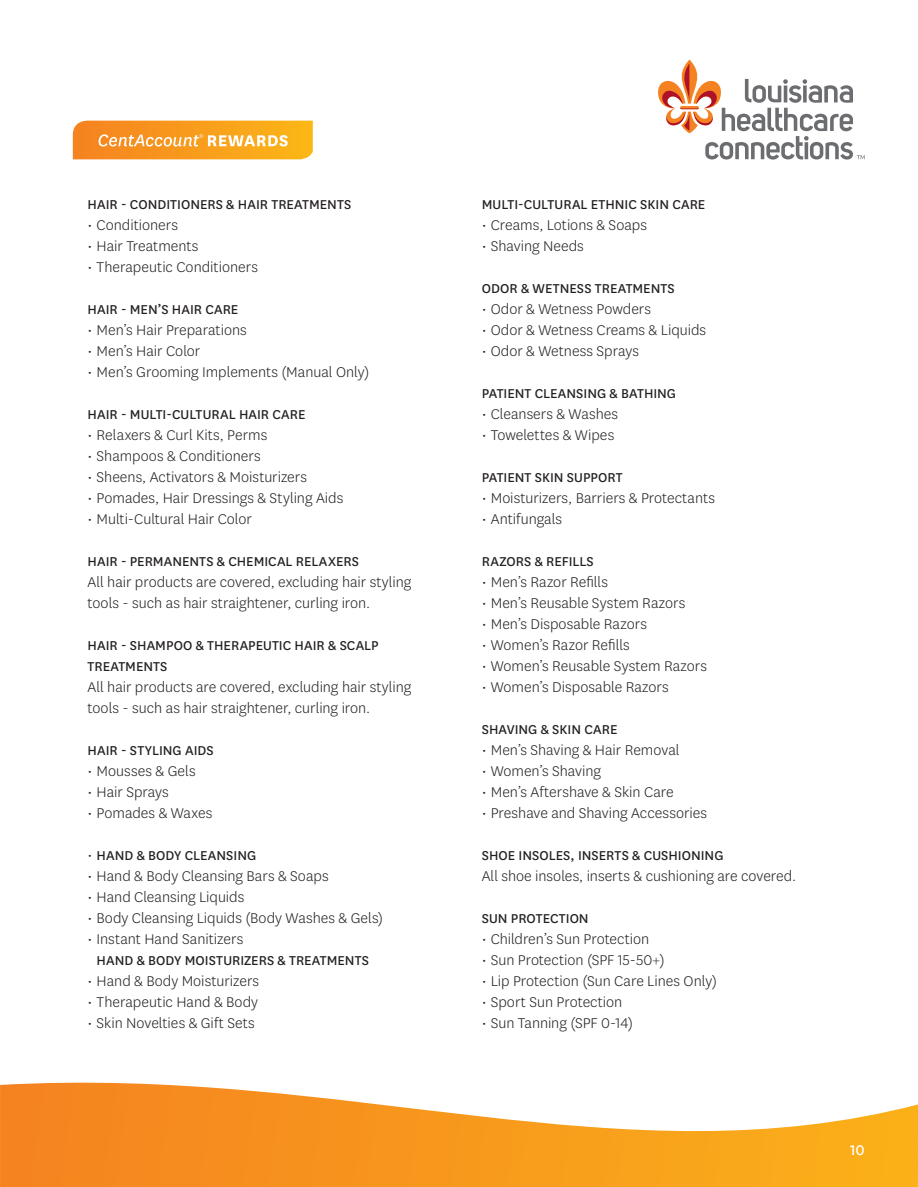
<style>
.page{position:relative;width:918px;height:1187px;background:#fff}
.page>*{position:absolute;margin:0;border:0;box-sizing:border-box;transform-origin:0 0}
.bulleted_list{font:300 16.5px/21px "Centene Sans";color:#231f20}
.t1{font:16.5px "National";color:#fff}
.bulleted_list-2{font:15px/21px "National";letter-spacing:.005em;color:#231f20}
.s1{font-family:"Centene Sans";font-weight:300;font-size:16.5px}
</style>
<div class="page">
<svg style="left:0;top:1082px;width:917px;height:105px"></svg>
<svg style="left:658px;top:60px;width:206px;height:100px"></svg>
<svg style="left:73px;top:121px;width:240px;height:38px;background:#f8a533"></svg>
<p class="bulleted_list-2" style="left:88px;top:193px;width:265px">HAIR - CONDITIONERS &amp; HAIR TREATMENTS</p>
<p class="bulleted_list" style="left:88px;top:214px;width:92px">• Conditioners</p>
<p class="bulleted_list" style="left:88px;top:235px;width:112px">• Hair Treatments</p>
<p class="bulleted_list" style="left:88px;top:256px;width:172px">• Therapeutic Conditioners</p>
<p class="bulleted_list-2" style="left:88px;top:298px;width:152px">HAIR - MEN’S HAIR CARE</p>
<p class="bulleted_list" style="left:88px;top:319px;width:161px">• Men’s Hair Preparations</p>
<p class="bulleted_list" style="left:88px;top:340px;width:114px">• Men’s Hair Color</p>
<p class="bulleted_list" style="left:88px;top:361px;width:283px">• Men’s Grooming Implements (Manual Only)</p>
<p class="bulleted_list-2" style="left:88px;top:403px;width:219px">HAIR - MULTI-CULTURAL HAIR CARE</p>
<p class="bulleted_list" style="left:88px;top:424px;width:181px">• Relaxers &amp; Curl Kits, Perms</p>
<p class="bulleted_list" style="left:88px;top:445px;width:174px">• Shampoos &amp; Conditioners</p>
<p class="bulleted_list" style="left:88px;top:466px;width:221px">• Sheens, Activators &amp; Moisturizers</p>
<p class="bulleted_list" style="left:88px;top:487px;width:257px">• Pomades, Hair Dressings &amp; Styling Aids</p>
<p class="bulleted_list" style="left:88px;top:508px;width:166px">• Multi-Cultural Hair Color</p>
<p class="bulleted_list-2" style="left:88px;top:550px;width:273px">HAIR - PERMANENTS &amp; CHEMICAL RELAXERS</p>
<p class="bulleted_list" style="left:88px;top:571px;width:325px">All hair products are covered, excluding hair styling tools - such as hair straightener, curling iron.</p>
<p class="bulleted_list-2" style="left:88px;top:634px;width:292px">HAIR - SHAMPOO &amp; THERAPEUTIC HAIR &amp; SCALP<br>TREATMENTS</p>
<p class="bulleted_list" style="left:88px;top:676px;width:325px">All hair products are covered, excluding hair styling tools - such as hair straightener, curling iron.</p>
<p class="bulleted_list-2" style="left:88px;top:739px;width:127px">HAIR - STYLING AIDS</p>
<p class="bulleted_list" style="left:88px;top:760px;width:109px">• Mousses &amp; Gels</p>
<p class="bulleted_list" style="left:88px;top:781px;width:83px">• Hair Sprays</p>
<p class="bulleted_list" style="left:88px;top:802px;width:126px">• Pomades &amp; Waxes</p>
<p class="bulleted_list-2" style="left:88px;top:844px;width:170px"><span class="s1">•</span> HAND &amp; BODY CLEANSING</p>
<p class="bulleted_list" style="left:88px;top:865px;width:242px">• Hand &amp; Body Cleansing Bars &amp; Soaps</p>
<p class="bulleted_list" style="left:88px;top:886px;width:158px">• Hand Cleansing Liquids</p>
<p class="bulleted_list" style="left:88px;top:907px;width:297px">• Body Cleansing Liquids (Body Washes &amp; Gels)</p>
<p class="bulleted_list" style="left:88px;top:928px;width:157px">• Instant Hand Sanitizers</p>
<p class="bulleted_list-2" style="left:97px;top:949px;width:274px">HAND &amp; BODY MOISTURIZERS &amp; TREATMENTS</p>
<p class="bulleted_list" style="left:88px;top:970px;width:173px">• Hand &amp; Body Moisturizers</p>
<p class="bulleted_list" style="left:88px;top:991px;width:172px">• Therapeutic Hand &amp; Body</p>
<p class="bulleted_list" style="left:88px;top:1012px;width:169px">• Skin Novelties &amp; Gift Sets</p>
<p class="bulleted_list-2" style="left:481px;top:193px;width:225px">MULTI-CULTURAL ETHNIC SKIN CARE</p>
<p class="bulleted_list" style="left:481px;top:214px;width:167px">• Creams, Lotions &amp; Soaps</p>
<p class="bulleted_list" style="left:481px;top:235px;width:103px">• Shaving Needs</p>
<p class="bulleted_list-2" style="left:481px;top:277px;width:194px">ODOR &amp; WETNESS TREATMENTS</p>
<p class="bulleted_list" style="left:481px;top:298px;width:171px">• Odor &amp; Wetness Powders</p>
<p class="bulleted_list" style="left:481px;top:319px;width:226px">• Odor &amp; Wetness Creams &amp; Liquids</p>
<p class="bulleted_list" style="left:481px;top:340px;width:159px">• Odor &amp; Wetness Sprays</p>
<p class="bulleted_list-2" style="left:481px;top:382px;width:196px">PATIENT CLEANSING &amp; BATHING</p>
<p class="bulleted_list" style="left:481px;top:403px;width:138px">• Cleansers &amp; Washes</p>
<p class="bulleted_list" style="left:481px;top:424px;width:134px">• Towelettes &amp; Wipes</p>
<p class="bulleted_list-2" style="left:481px;top:466px;width:142px">PATIENT SKIN SUPPORT</p>
<p class="bulleted_list" style="left:481px;top:487px;width:235px">• Moisturizers, Barriers &amp; Protectants</p>
<p class="bulleted_list" style="left:481px;top:508px;width:82px">• Antifungals</p>
<p class="bulleted_list-2" style="left:481px;top:550px;width:113px">RAZORS &amp; REFILLS</p>
<p class="bulleted_list" style="left:481px;top:571px;width:128px">• Men’s Razor Refills</p>
<p class="bulleted_list" style="left:481px;top:592px;width:205px">• Men’s Reusable System Razors</p>
<p class="bulleted_list" style="left:481px;top:613px;width:167px">• Men’s Disposable Razors</p>
<p class="bulleted_list" style="left:481px;top:634px;width:150px">• Women’s Razor Refills</p>
<p class="bulleted_list" style="left:481px;top:655px;width:227px">• Women’s Reusable System Razors</p>
<p class="bulleted_list" style="left:481px;top:676px;width:188px">• Women’s Disposable Razors</p>
<p class="bulleted_list-2" style="left:481px;top:718px;width:137px">SHAVING &amp; SKIN CARE</p>
<p class="bulleted_list" style="left:481px;top:739px;width:199px">• Men’s Shaving &amp; Hair Removal</p>
<p class="bulleted_list" style="left:481px;top:760px;width:121px">• Women’s Shaving</p>
<p class="bulleted_list" style="left:481px;top:781px;width:193px">• Men’s Aftershave &amp; Skin Care</p>
<p class="bulleted_list" style="left:481px;top:802px;width:227px">• Preshave and Shaving Accessories</p>
<p class="bulleted_list-2" style="left:481px;top:844px;width:243px">SHOE INSOLES, INSERTS &amp; CUSHIONING</p>
<p class="bulleted_list" style="left:481px;top:865px;width:316px">All shoe insoles, inserts &amp; cushioning are covered.</p>
<p class="bulleted_list-2" style="left:481px;top:907px;width:108px">SUN PROTECTION</p>
<p class="bulleted_list" style="left:481px;top:928px;width:169px">• Children’s Sun Protection</p>
<p class="bulleted_list" style="left:481px;top:949px;width:184px">• Sun Protection (SPF 15-50+)</p>
<p class="bulleted_list" style="left:481px;top:970px;width:237px">• Lip Protection (Sun Care Lines Only)</p>
<p class="bulleted_list" style="left:481px;top:991px;width:142px">• Sport Sun Protection</p>
<p class="bulleted_list" style="left:481px;top:1012px;width:153px">• Sun Tanning (SPF 0-14)</p>
<p class="t1" style="left:850px;top:1139px;width:16px">10</p>
</div>
